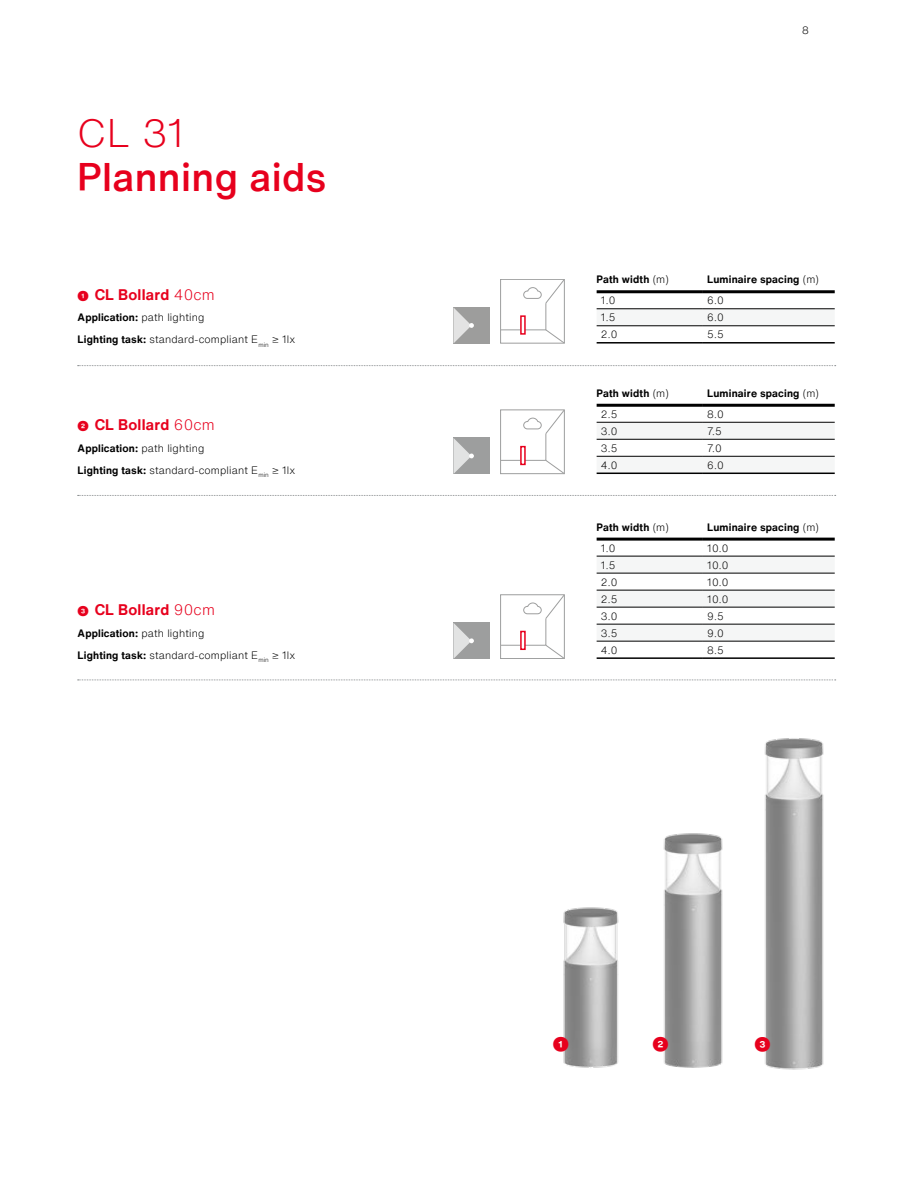
<style>
.page{position:relative;width:918px;height:1188px;background:#fff}
.page>*{position:absolute;margin:0;border:0;box-sizing:border-box;transform-origin:0 0}
.t1{font:500 39px "Helvetica Now Text";letter-spacing:.01em;color:#e7001d}
.t2{font:300 39px "Helvetica Now Text";color:#e7001d}
.t3{font:700 15px "Helvetica Now Text";letter-spacing:.015em;color:#e7001d}
.t4{font:300 10.5px/21.8px "Helvetica Now Text";letter-spacing:.015em;color:#000}
.t5{font:700 10.5px "Helvetica Now Text";letter-spacing:.015em;color:#000}
.s1{font-size:10.5px}
.s2{font-weight:300}
.s3{font-weight:700}
</style>
<div class="page">
<img style="left:563px;top:907px;width:56px;height:161px">
<svg style="left:500px;top:279px;width:65px;height:65px"></svg>
<div style="left:453px;top:307px;width:37px;height:37px;background:#9d9d9c"></div>
<svg style="left:453px;top:307px;width:21px;height:36px"></svg>
<svg style="left:500px;top:410px;width:65px;height:64px"></svg>
<div style="left:453px;top:438px;width:37px;height:36px;background:#9d9e9e"></div>
<svg style="left:453px;top:438px;width:21px;height:36px"></svg>
<svg style="left:500px;top:594px;width:65px;height:65px"></svg>
<div style="left:453px;top:623px;width:37px;height:36px;background:#9d9e9e"></div>
<svg style="left:453px;top:623px;width:21px;height:36px"></svg>
<img style="left:663px;top:833px;width:60px;height:235px">
<img style="left:764px;top:738px;width:60px;height:332px">
<svg style="left:78px;top:365px;width:758px;height:1px"></svg>
<svg style="left:78px;top:495px;width:758px;height:1px"></svg>
<svg style="left:78px;top:680px;width:758px;height:1px"></svg>
<svg style="left:597px;top:293px;width:238px;height:33px"></svg>
<hr style="left:597px;top:309px;width:106px;height:1px;background:#000">
<hr style="left:703px;top:309px;width:132px;height:1px;background:#000">
<hr style="left:597px;top:326px;width:106px;height:1px;background:#000">
<hr style="left:703px;top:326px;width:132px;height:1px;background:#000">
<hr style="left:597px;top:290px;width:106px;height:3px;background:#000">
<hr style="left:703px;top:290px;width:132px;height:3px;background:#000">
<hr style="left:597px;top:342px;width:106px;height:2px;background:#000">
<hr style="left:703px;top:342px;width:132px;height:2px;background:#000">
<svg style="left:597px;top:403px;width:238px;height:70px"></svg>
<hr style="left:597px;top:422px;width:106px;height:1px;background:#000">
<hr style="left:703px;top:422px;width:132px;height:1px;background:#000">
<hr style="left:597px;top:439px;width:106px;height:1px;background:#000">
<hr style="left:703px;top:439px;width:132px;height:1px;background:#000">
<hr style="left:597px;top:456px;width:106px;height:1px;background:#000">
<hr style="left:703px;top:456px;width:132px;height:1px;background:#000">
<hr style="left:597px;top:404px;width:106px;height:3px;background:#000">
<hr style="left:703px;top:404px;width:132px;height:3px;background:#000">
<hr style="left:597px;top:473px;width:106px;height:1px;background:#000">
<hr style="left:703px;top:473px;width:132px;height:1px;background:#000">
<svg style="left:597px;top:537px;width:238px;height:104px"></svg>
<hr style="left:597px;top:556px;width:106px;height:1px;background:#000">
<hr style="left:703px;top:556px;width:132px;height:1px;background:#000">
<hr style="left:597px;top:573px;width:106px;height:1px;background:#000">
<hr style="left:703px;top:573px;width:132px;height:1px;background:#000">
<hr style="left:597px;top:590px;width:106px;height:1px;background:#000">
<hr style="left:703px;top:590px;width:132px;height:1px;background:#000">
<hr style="left:597px;top:607px;width:106px;height:1px;background:#000">
<hr style="left:703px;top:607px;width:132px;height:1px;background:#000">
<hr style="left:597px;top:624px;width:106px;height:1px;background:#000">
<hr style="left:703px;top:624px;width:132px;height:1px;background:#000">
<hr style="left:597px;top:641px;width:106px;height:1px;background:#000">
<hr style="left:703px;top:641px;width:132px;height:1px;background:#000">
<hr style="left:597px;top:538px;width:106px;height:3px;background:#000">
<hr style="left:703px;top:538px;width:132px;height:3px;background:#000">
<hr style="left:597px;top:657px;width:106px;height:2px;background:#000">
<hr style="left:703px;top:657px;width:132px;height:2px;background:#000">
<h1 class="t2" style="left:77px;top:104px;width:109px">CL 31</h1>
<h1 class="t1" style="left:77px;top:148px;width:251px">Planning aids</h1>
<h2 class="t3" style="left:78px;top:283px;width:139px"><span class="s1">❶</span> CL Bollard <span class="s2">40cm</span></h2>
<p class="t4" style="left:78px;top:306px;width:219px"><span class="s3">Application:</span> path lighting<br><span class="s3">Lighting task:</span> standard-compliant E<sub>min</sub> ≥ 1lx</p>
<h2 class="t3" style="left:78px;top:414px;width:139px"><span class="s1">❷</span> CL Bollard <span class="s2">60cm</span></h2>
<p class="t4" style="left:78px;top:437px;width:219px"><span class="s3">Application:</span> path lighting<br><span class="s3">Lighting task:</span> standard-compliant E<sub>min</sub> ≥ 1lx</p>
<h2 class="t3" style="left:78px;top:598px;width:139px"><span class="s1">❸</span> CL Bollard <span class="s2">90cm</span></h2>
<p class="t4" style="left:78px;top:622px;width:219px"><span class="s3">Application:</span> path lighting<br><span class="s3">Lighting task:</span> standard-compliant E<sub>min</sub> ≥ 1lx</p>
<p class="t4" style="left:802px;top:19px;width:8px">8</p>
<p class="t5" style="left:597px;top:272px;width:74px">Path width <span class="s2">(m)</span></p>
<p class="t5" style="left:707px;top:272px;width:113px">Luminaire spacing <span class="s2">(m)</span></p>
<p class="t4" style="left:601px;top:289px;width:16px">1.0</p>
<p class="t4" style="left:707px;top:289px;width:18px">6.0</p>
<p class="t4" style="left:601px;top:306px;width:16px">1.5</p>
<p class="t4" style="left:707px;top:306px;width:18px">6.0</p>
<p class="t4" style="left:601px;top:323px;width:18px">2.0</p>
<p class="t4" style="left:707px;top:323px;width:18px">5.5</p>
<p class="t5" style="left:597px;top:385px;width:74px">Path width <span class="s2">(m)</span></p>
<p class="t5" style="left:707px;top:385px;width:113px">Luminaire spacing <span class="s2">(m)</span></p>
<p class="t4" style="left:601px;top:403px;width:18px">2.5</p>
<p class="t4" style="left:707px;top:403px;width:18px">8.0</p>
<p class="t4" style="left:601px;top:420px;width:18px">3.0</p>
<p class="t4" style="left:707px;top:420px;width:16px">7.5</p>
<p class="t4" style="left:601px;top:437px;width:18px">3.5</p>
<p class="t4" style="left:707px;top:437px;width:16px">7.0</p>
<p class="t4" style="left:601px;top:454px;width:18px">4.0</p>
<p class="t4" style="left:707px;top:454px;width:18px">6.0</p>
<p class="t5" style="left:597px;top:519px;width:74px">Path width <span class="s2">(m)</span></p>
<p class="t5" style="left:707px;top:519px;width:113px">Luminaire spacing <span class="s2">(m)</span></p>
<p class="t4" style="left:601px;top:537px;width:16px">1.0</p>
<p class="t4" style="left:707px;top:537px;width:23px">10.0</p>
<p class="t4" style="left:601px;top:554px;width:16px">1.5</p>
<p class="t4" style="left:707px;top:554px;width:23px">10.0</p>
<p class="t4" style="left:601px;top:571px;width:18px">2.0</p>
<p class="t4" style="left:707px;top:571px;width:23px">10.0</p>
<p class="t4" style="left:601px;top:588px;width:18px">2.5</p>
<p class="t4" style="left:707px;top:588px;width:23px">10.0</p>
<p class="t4" style="left:601px;top:605px;width:18px">3.0</p>
<p class="t4" style="left:707px;top:605px;width:18px">9.5</p>
<p class="t4" style="left:601px;top:622px;width:18px">3.5</p>
<p class="t4" style="left:707px;top:622px;width:18px">9.0</p>
<p class="t4" style="left:601px;top:639px;width:18px">4.0</p>
<p class="t4" style="left:707px;top:639px;width:18px">8.5</p>
<h2 class="t3" style="left:553px;top:1033px;width:18px">❶</h2>
<h2 class="t3" style="left:652px;top:1033px;width:18px">❷</h2>
<h2 class="t3" style="left:754px;top:1033px;width:18px">❸</h2>
</div>
